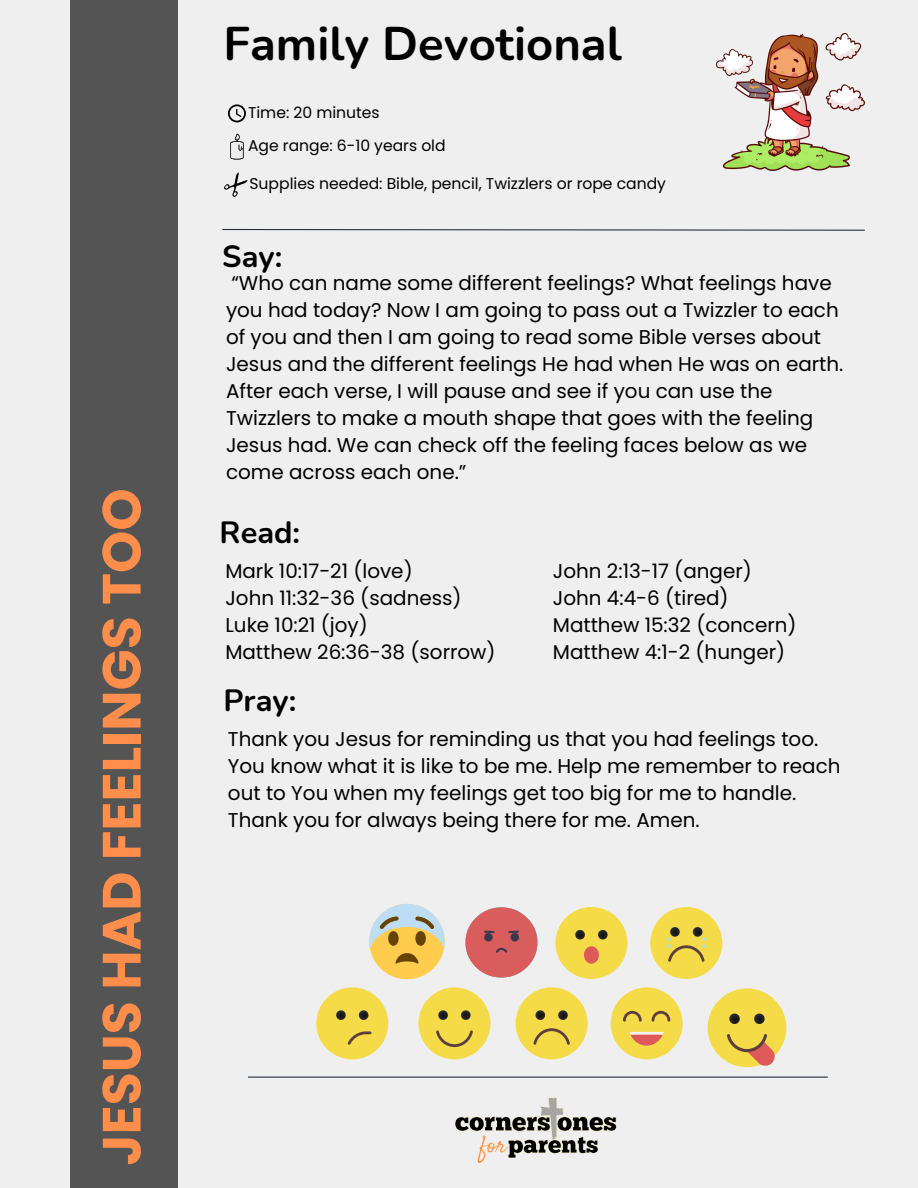
<style>
.page{position:relative;width:918px;height:1188px;background:#efefef}
.page>*{position:absolute;margin:0;border:0;box-sizing:border-box;transform-origin:0 0}
.t1{font:700 53.85px "Poppins";color:#ff8d4c}
.t2{font:700 47.25px "Nunito";color:#000}
.t3{font:700 30.75px "Nunito";color:#000}
.t4{font:19.95px/27px "Poppins";color:#000}
.t5{font:15.6px "Poppins";color:#000}
</style>
<div class="page">
<div style="left:71px;top:0;width:107px;height:1188px;background:#545454"></div>
<svg style="left:222px;top:228px;width:643px;height:3px"></svg>
<hr style="left:248px;top:1077px;width:580px;height:1px;background:#2a313b">
<img style="left:455px;top:1097px;width:162px;height:66px">
<svg style="left:228px;top:104px;width:18px;height:18px"></svg>
<svg style="left:230px;top:134px;width:14px;height:26px"></svg>
<svg style="left:224px;top:172px;width:24px;height:25px"></svg>
<img style="left:716px;top:33px;width:149px;height:138px">
<div style="left:418px;top:987px;width:72px;height:72px;background:#f5db48;border-radius:50%"></div>
<svg style="left:461px;top:1010px;width:10px;height:10px"></svg>
<svg style="left:438px;top:1010px;width:10px;height:10px"></svg>
<svg style="left:436px;top:1030px;width:37px;height:17px"></svg>
<div style="left:516px;top:987px;width:72px;height:72px;background:#f5db48;border-radius:50%"></div>
<svg style="left:558px;top:1010px;width:10px;height:10px"></svg>
<svg style="left:536px;top:1010px;width:9px;height:10px"></svg>
<svg style="left:533px;top:1028px;width:37px;height:17px"></svg>
<div style="left:611px;top:987px;width:72px;height:72px;background:#f5db48;border-radius:50%"></div>
<svg style="left:630px;top:1032px;width:34px;height:14px"></svg>
<svg style="left:652px;top:1011px;width:18px;height:11px"></svg>
<svg style="left:623px;top:1011px;width:19px;height:11px"></svg>
<div style="left:650px;top:907px;width:72px;height:72px;background:#f5db48;border-radius:50%"></div>
<svg style="left:667px;top:927px;width:38px;height:35px"></svg>
<img style="left:465px;top:907px;width:73px;height:71px">
<div style="left:555px;top:907px;width:72px;height:72px;background:#f5db48;border-radius:50%"></div>
<svg style="left:584px;top:946px;width:15px;height:18px"></svg>
<svg style="left:598px;top:930px;width:10px;height:10px"></svg>
<svg style="left:575px;top:930px;width:10px;height:10px"></svg>
<div style="left:369px;top:904px;width:76px;height:75px;background:#ffcc4d;border-radius:50%"></div>
<svg style="left:369px;top:904px;width:76px;height:60px"></svg>
<div style="left:316px;top:987px;width:72px;height:72px;background:#f5db48;border-radius:50%"></div>
<svg style="left:359px;top:1010px;width:9px;height:10px"></svg>
<svg style="left:336px;top:1010px;width:10px;height:10px"></svg>
<svg style="left:348px;top:1031px;width:24px;height:14px"></svg>
<div style="left:708px;top:988px;width:78px;height:79px;background:#f5db48;border-radius:50%"></div>
<svg style="left:754px;top:1014px;width:11px;height:10px"></svg>
<svg style="left:729px;top:1014px;width:11px;height:10px"></svg>
<svg style="left:727px;top:1034px;width:48px;height:33px"></svg>
<p class="t1" style="left:84px;top:1166px;width:679px;rotate:-90deg">JESUS HAD FEELINGS TOO</p>
<p class="t2" style="left:224px;top:12px;width:400px">Family Devotional</p>
<p class="t5" style="left:248px;top:101px;width:133px">Time: 20 minutes</p>
<p class="t5" style="left:248px;top:135px;width:199px">Age range: 6-10 years old</p>
<p class="t5" style="left:249px;top:173px;width:418px">Supplies needed: Bible, pencil, Twizzlers or rope candy</p>
<p class="t3" style="left:222px;top:236px;width:62px">Say:</p>
<p class="t4" style="left:226px;top:270px;width:619px">“Who can name some different feelings? What feelings have you had today? Now I am going to pass out a Twizzler to each of you and then I am going to read some Bible verses about Jesus and the different feelings He had when He was on earth.<br>After each verse, I will pause and see if you can use the Twizzlers to make a mouth shape that goes with the feeling Jesus had. We can check off the feeling faces below as we come across each one.”</p>
<p class="t3" style="left:220px;top:511px;width:82px">Read:</p>
<p class="t4" style="left:225px;top:558px;width:189px">Mark 10:17-21 (love)</p>
<p class="t4" style="left:225px;top:585px;width:238px">John 11:32-36 (sadness)</p>
<p class="t4" style="left:225px;top:612px;width:144px">Luke 10:21 (joy)</p>
<p class="t4" style="left:225px;top:639px;width:272px">Matthew 26:36-38 (sorrow)</p>
<p class="t3" style="left:224px;top:680px;width:74px">Pray:</p>
<p class="t4" style="left:553px;top:558px;width:200px">John 2:13-17 (anger)</p>
<p class="t4" style="left:553px;top:585px;width:177px">John 4:4-6 (tired)</p>
<p class="t4" style="left:553px;top:612px;width:245px">Matthew 15:32 (concern)</p>
<p class="t4" style="left:553px;top:639px;width:234px">Matthew 4:1-2 (hunger)</p>
<p class="t4" style="left:228px;top:726px;width:614px">Thank you Jesus for reminding us that you had feelings too.<br>You know what it is like to be me. Help me remember to reach out to You when my feelings get too big for me to handle.<br>Thank you for always being there for me. Amen.</p>
</div>
